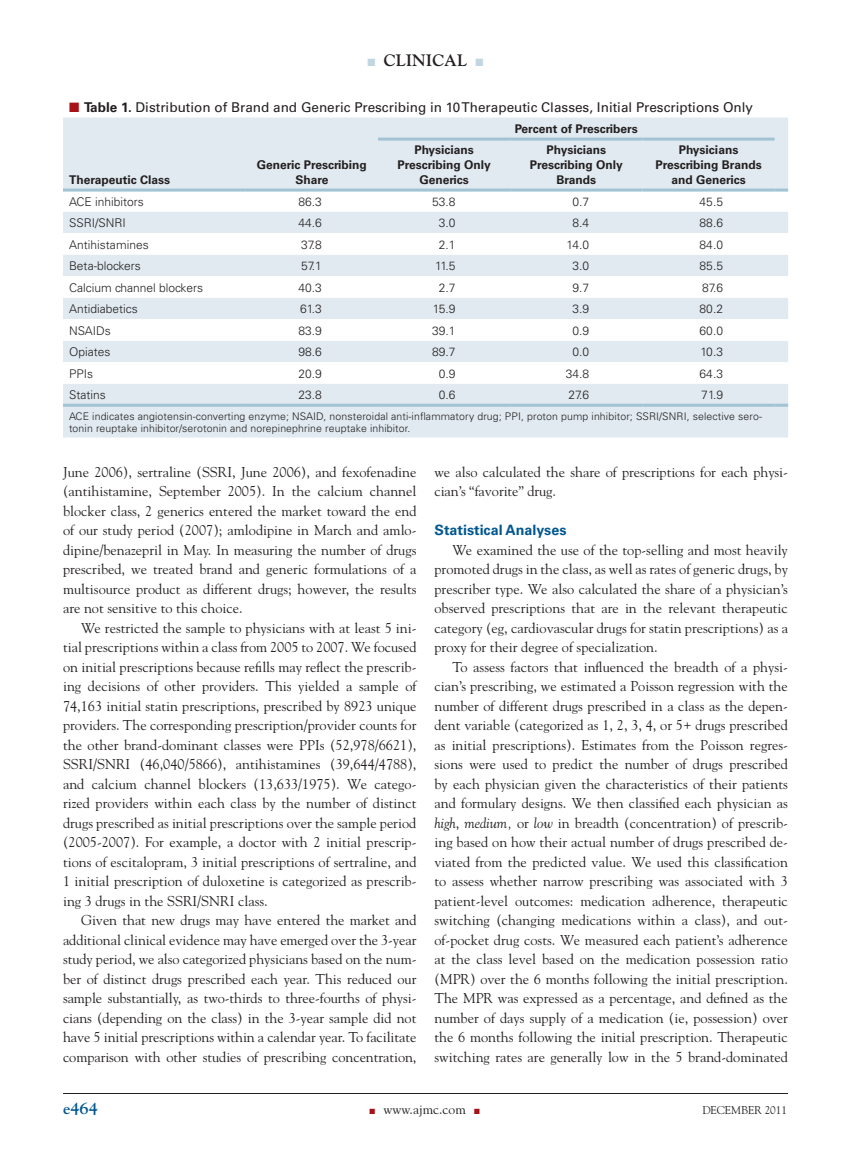
<style>
.page{position:relative;width:851px;height:1161px;background:#fff}
.page>*{position:absolute;margin:0;border:0;box-sizing:border-box;transform-origin:0 0}
.t1{font:700 16.5px "Goudy";color:#231f20}
.t2{font:700 16.5px "Goudy";color:#00578f}
.t3{font:14.25px/19.5px "Goudy";color:#231f20;text-align:justify}
.t4{font:700 14.25px "Univers";color:#00578f}
.t5{font:13.5px "Univers";color:#231f20}
.t6{font:13.5px "Goudy";color:#231f20}
.t7{font:300 12px "Univers";color:#231f20}
.t8{font:700 12px/15px "Univers";color:#231f20;text-align:center}
.t9{font:11.25px "Goudy";color:#231f20}
.t10{font:300 10.5px/12px "Univers";letter-spacing:.01em;color:#231f20}
.s1{color:#c2d6e1}
.s2{color:#a61216}
.s3{font-weight:700}
.s4{font-style:italic}
</style>
<div class="page">
<hr style="left:63px;top:1093px;width:725px;height:1px;background:#231f20">
<div style="left:63px;top:118px;width:725px;height:320px;background:#e0eaf0"></div>
<svg style="left:63px;top:192px;width:725px;height:192px"></svg>
<hr style="left:63px;top:189px;width:183px;height:3px;background:#a1c3d3">
<hr style="left:246px;top:189px;width:132px;height:3px;background:#a1c3d3">
<hr style="left:378px;top:189px;width:132px;height:3px;background:#a1c3d3">
<hr style="left:510px;top:189px;width:132px;height:3px;background:#a1c3d3">
<hr style="left:642px;top:189px;width:132px;height:3px;background:#a1c3d3">
<hr style="left:774px;top:189px;width:14px;height:3px;background:#a1c3d3">
<hr style="left:378px;top:138px;width:132px;height:3px;background:#a1c3d3">
<hr style="left:510px;top:138px;width:132px;height:3px;background:#a1c3d3">
<hr style="left:642px;top:138px;width:132px;height:3px;background:#a1c3d3">
<hr style="left:63px;top:404px;width:183px;height:3px;background:#a1c3d3">
<hr style="left:246px;top:404px;width:132px;height:3px;background:#a1c3d3">
<hr style="left:378px;top:404px;width:132px;height:3px;background:#a1c3d3">
<hr style="left:510px;top:404px;width:132px;height:3px;background:#a1c3d3">
<hr style="left:642px;top:404px;width:132px;height:3px;background:#a1c3d3">
<hr style="left:774px;top:404px;width:14px;height:3px;background:#a1c3d3">
<p class="t1" style="left:367px;top:51px;width:117px"><span class="s1">■</span> CLINICAL <span class="s1">■</span></p>
<p class="t5" style="left:69px;top:99px;width:685px"><span class="s2">■</span> <span class="s3">Table 1.</span> Distribution of Brand and Generic Prescribing in 10 Therapeutic Classes, Initial Prescriptions Only</p>
<p class="t8" style="left:514px;top:121px;width:125px">Percent of Prescribers</p>
<p class="t8" style="left:69px;top:172px;width:103px">Therapeutic Class</p>
<p class="t8" style="left:257px;top:157px;width:112px">Generic Prescribing<br>Share</p>
<p class="t8" style="left:397px;top:142px;width:95px">Physicians<br>Prescribing Only<br>Generics</p>
<p class="t8" style="left:529px;top:142px;width:95px">Physicians<br>Prescribing Only<br>Brands</p>
<p class="t8" style="left:655px;top:142px;width:108px">Physicians<br>Prescribing Brands and Generics</p>
<p class="t7" style="left:69px;top:194px;width:76px">ACE inhibitors</p>
<p class="t7" style="left:298px;top:194px;width:25px">86.3</p>
<p class="t7" style="left:432px;top:194px;width:25px">53.8</p>
<p class="t7" style="left:572px;top:194px;width:18px">0.7</p>
<p class="t7" style="left:699px;top:194px;width:25px">45.5</p>
<p class="t7" style="left:69px;top:216px;width:58px">SSRI/SNRI</p>
<p class="t7" style="left:298px;top:216px;width:25px">44.6</p>
<p class="t7" style="left:439px;top:216px;width:18px">3.0</p>
<p class="t7" style="left:572px;top:216px;width:18px">8.4</p>
<p class="t7" style="left:699px;top:216px;width:25px">88.6</p>
<p class="t7" style="left:69px;top:237px;width:81px">Antihistamines</p>
<p class="t7" style="left:301px;top:237px;width:22px">37.8</p>
<p class="t7" style="left:439px;top:237px;width:18px">2.1</p>
<p class="t7" style="left:566px;top:237px;width:24px">14.0</p>
<p class="t7" style="left:699px;top:237px;width:25px">84.0</p>
<p class="t7" style="left:69px;top:259px;width:73px">Beta-blockers</p>
<p class="t7" style="left:301px;top:259px;width:22px">57.1</p>
<p class="t7" style="left:435px;top:259px;width:22px">11.5</p>
<p class="t7" style="left:572px;top:259px;width:18px">3.0</p>
<p class="t7" style="left:699px;top:259px;width:25px">85.5</p>
<p class="t7" style="left:69px;top:280px;width:135px">Calcium channel blockers</p>
<p class="t7" style="left:298px;top:280px;width:25px">40.3</p>
<p class="t7" style="left:439px;top:280px;width:18px">2.7</p>
<p class="t7" style="left:572px;top:280px;width:18px">9.7</p>
<p class="t7" style="left:702px;top:280px;width:22px">87.6</p>
<p class="t7" style="left:69px;top:302px;width:70px">Antidiabetics</p>
<p class="t7" style="left:300px;top:302px;width:23px">61.3</p>
<p class="t7" style="left:433px;top:302px;width:24px">15.9</p>
<p class="t7" style="left:572px;top:302px;width:18px">3.9</p>
<p class="t7" style="left:699px;top:302px;width:25px">80.2</p>
<p class="t7" style="left:69px;top:323px;width:43px">NSAIDs</p>
<p class="t7" style="left:298px;top:323px;width:25px">83.9</p>
<p class="t7" style="left:432px;top:323px;width:25px">39.1</p>
<p class="t7" style="left:572px;top:323px;width:18px">0.9</p>
<p class="t7" style="left:699px;top:323px;width:25px">60.0</p>
<p class="t7" style="left:69px;top:345px;width:43px">Opiates</p>
<p class="t7" style="left:298px;top:345px;width:25px">98.6</p>
<p class="t7" style="left:432px;top:345px;width:25px">89.7</p>
<p class="t7" style="left:572px;top:345px;width:18px">0.0</p>
<p class="t7" style="left:700px;top:345px;width:24px">10.3</p>
<p class="t7" style="left:69px;top:366px;width:25px">PPIs</p>
<p class="t7" style="left:298px;top:366px;width:25px">20.9</p>
<p class="t7" style="left:439px;top:366px;width:18px">0.9</p>
<p class="t7" style="left:566px;top:366px;width:25px">34.8</p>
<p class="t7" style="left:699px;top:366px;width:25px">64.3</p>
<p class="t7" style="left:69px;top:388px;width:38px">Statins</p>
<p class="t7" style="left:298px;top:388px;width:25px">23.8</p>
<p class="t7" style="left:439px;top:388px;width:18px">0.6</p>
<p class="t7" style="left:568px;top:388px;width:22px">27.6</p>
<p class="t7" style="left:701px;top:388px;width:23px">71.9</p>
<p class="t10" style="left:69px;top:410px;width:694px">ACE indicates angiotensin-converting enzyme; NSAID, nonsteroidal anti-inflammatory drug; PPI, proton pump inhibitor; SSRI/SNRI, selective sero&shy;tonin reuptake inhibitor/serotonin and norepinephrine reuptake inhibitor.</p>
<p class="t3" style="left:63px;top:462px;width:355px">June 2006), sertraline (SSRI, June 2006), and fexofenadine (antihistamine, September 2005). In the calcium channel blocker class, 2 generics entered the market toward the end of our study period (2007); amlodipine in March and amlo&shy;dipine/benazepril in May. In measuring the number of drugs prescribed, we treated brand and generic formulations of a multisource product as different drugs; however, the results are not sensitive to this choice.</p>
<p class="t3" style="left:63px;top:618px;width:355px;text-indent:18px">We restricted the sample to physicians with at least 5 ini&shy;tial prescriptions within a class from 2005 to 2007. We focused on initial prescriptions because refills may reflect the prescrib&shy;ing decisions of other providers. This yielded a sample of 74,163 initial statin prescriptions, prescribed by 8923 unique providers. The corresponding prescription/provider counts for the other brand-dominant classes were PPIs (52,978/6621), SSRI/SNRI (46,040/5866), antihistamines (39,644/4788), and calcium channel blockers (13,633/1975). We catego&shy;rized providers within each class by the number of distinct drugs prescribed as initial prescriptions over the sample period (2005-2007). For example, a doctor with 2 initial prescrip&shy;tions of escitalopram, 3 initial prescriptions of sertraline, and 1 initial prescription of duloxetine is categorized as prescrib&shy;ing 3 drugs in the SSRI/SNRI class.</p>
<p class="t3" style="left:63px;top:911px;width:355px;text-indent:18px">Given that new drugs may have entered the market and additional clinical evidence may have emerged over the 3-year study period, we also categorized physicians based on the num&shy;ber of distinct drugs prescribed each year. This reduced our sample substantially, as two-thirds to three-fourths of physi&shy;cians (depending on the class) in the 3-year sample did not have 5 initial prescriptions within a calendar year. To facilitate comparison with other studies of prescribing concentration,</p>
<p class="t3" style="left:434px;top:462px;width:355px">we also calculated the share of prescriptions for each physi&shy;cian’s “favorite” drug.</p>
<p class="t4" style="left:434px;top:522px;width:133px">Statistical Analyses</p>
<p class="t3" style="left:434px;top:540px;width:355px;text-indent:18px">We examined the use of the top-selling and most heavily promoted drugs in the class, as well as rates of generic drugs, by prescriber type. We also calculated the share of a physician’s observed prescriptions that are in the relevant therapeutic category (eg, cardiovascular drugs for statin prescriptions) as a proxy for their degree of specialization.</p>
<p class="t3" style="left:434px;top:657px;width:355px;text-indent:18px">To assess factors that influenced the breadth of a physi&shy;cian’s prescribing, we estimated a Poisson regression with the number of different drugs prescribed in a class as the depen&shy;dent variable (categorized as 1, 2, 3, 4, or 5+ drugs prescribed as initial prescriptions). Estimates from the Poisson regres&shy;sions were used to predict the number of drugs prescribed by each physician given the characteristics of their patients and formulary designs. We then classified each physician as <span class="s4">high</span>, <span class="s4">medium,</span> or <span class="s4">low</span> in breadth (concentration) of prescrib&shy;ing based on how their actual number of drugs prescribed de&shy;viated from the predicted value. We used this classification to assess whether narrow prescribing was associated with 3 patient-level outcomes: medication adherence, therapeutic switching (changing medications within a class), and out&shy;of-pocket drug costs. We measured each patient’s adherence at the class level based on the medication possession ratio (MPR) over the 6 months following the initial prescription.<br>The MPR was expressed as a percentage, and defined as the number of days supply of a medication (ie, possession) over the 6 months following the initial prescription. Therapeutic switching rates are generally low in the 5 brand-dominated</p>
<p class="t2" style="left:63px;top:1099px;width:36px">E464</p>
<p class="t6" style="left:369px;top:1101px;width:112px"><span class="s2">■</span> www.ajmc.com <span class="s2">■</span></p>
<p class="t9" style="left:702px;top:1104px;width:86px">december 2011</p>
</div>
